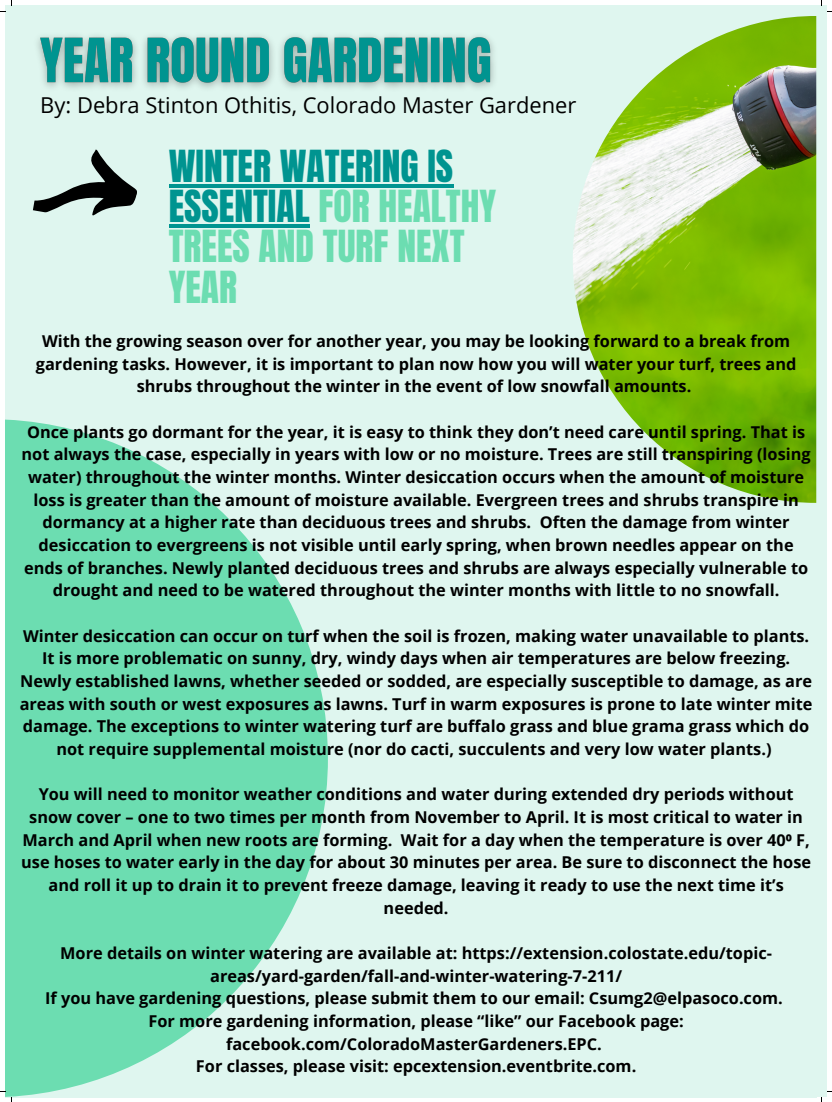
<style>
.page{position:relative;width:832px;height:1102px;background:#fff}
.page>*{position:absolute;margin:0;border:0;box-sizing:border-box;transform-origin:0 0}
.t1{font:37.56px/40.3px "Anton";color:#6cddb1}
.t2{font:21.88px "Open Sans";color:#000}
.t3{font:700 16.31px/22.6px "Open Sans";color:#000;text-align:center}
.s1{color:#009490}
</style>
<div class="page">
<div style="left:5px;top:5px;width:821px;height:1091px;background:#dff6ef"></div>
<img style="left:573px;top:16px;width:243px;height:487px">
<svg style="left:5px;top:419px;width:323px;height:677px;fill:#6cddb1"></svg>
<svg style="left:33px;top:149px;width:104px;height:67px"></svg>
<img style="left:37px;top:35px;width:457px;height:54px">
<hr style="left:169px;top:184px;width:284px;height:4px;background:#009490">
<hr style="left:169px;top:224px;width:140px;height:4px;background:#009490">
<svg style="left:821px;top:1091px;width:10px;height:10px"></svg>
<p class="t2" style="left:40px;top:90px;width:537px">By: Debra Stinton Othitis, Colorado Master Gardener</p>
<p class="t1" style="left:169px;top:146px;width:329px"><span class="s1">WINTER WATERING IS<br>ESSENTIAL</span> FOR HEALTHY<br>TREES AND TURF NEXT<br>YEAR</p>
<p class="t3" style="left:36px;top:329px;width:761px">With the growing season over for another year, you may be looking forward to a break from gardening tasks. However, it is important to plan now how you will water your turf, trees and shrubs throughout the winter in the event of low snowfall amounts.</p>
<p class="t3" style="left:21px;top:420px;width:790px">Once plants go dormant for the year, it is easy to think they don’t need care until spring. That is not always the case, especially in years with low or no moisture. Trees are still transpiring (losing water) throughout the winter months. Winter desiccation occurs when the amount of moisture loss is greater than the amount of moisture available. Evergreen trees and shrubs transpire in dormancy at a higher rate than deciduous trees and shrubs. Often the damage from winter desiccation to evergreens is not visible until early spring, when brown needles appear on the ends of branches. Newly planted deciduous trees and shrubs are always especially vulnerable to drought and need to be watered throughout the winter months with little to no snowfall.</p>
<p class="t3" style="left:20px;top:624px;width:794px">Winter desiccation can occur on turf when the soil is frozen, making water unavailable to plants.<br>It is more problematic on sunny, dry, windy days when air temperatures are below freezing.<br>Newly established lawns, whether seeded or sodded, are especially susceptible to damage, as are areas with south or west exposures as lawns. Turf in warm exposures is prone to late winter mite damage. The exceptions to winter watering turf are buffalo grass and blue grama grass which do not require supplemental moisture (nor do cacti, succulents and very low water plants.)</p>
<p class="t3" style="left:21px;top:782px;width:791px">You will need to monitor weather conditions and water during extended dry periods without snow cover – one to two times per month from November to April. It is most critical to water in March and April when new roots are forming. Wait for a day when the temperature is over 40⁰ F, use hoses to water early in the day for about 30 minutes per area. Be sure to disconnect the hose and roll it up to drain it to prevent freeze damage, leaving it ready to use the next time it’s needed.</p>
<p class="t3" style="left:60px;top:941px;width:713px">More details on winter watering are available at: https://extension.colostate.edu/topic&shy;areas/yard-garden/fall-and-winter-watering-7-211/</p>
<p class="t3" style="left:45px;top:986px;width:738px">If you have gardening questions, please submit them to our email: Csumg2@elpasoco.com.</p>
<p class="t3" style="left:148px;top:1009px;width:536px">For more gardening information, please “like” our Facebook page: facebook.com/ColoradoMasterGardeners.EPC.</p>
<p class="t3" style="left:196px;top:1054px;width:441px">For classes, please visit: epcextension.eventbrite.com.</p>
</div>
